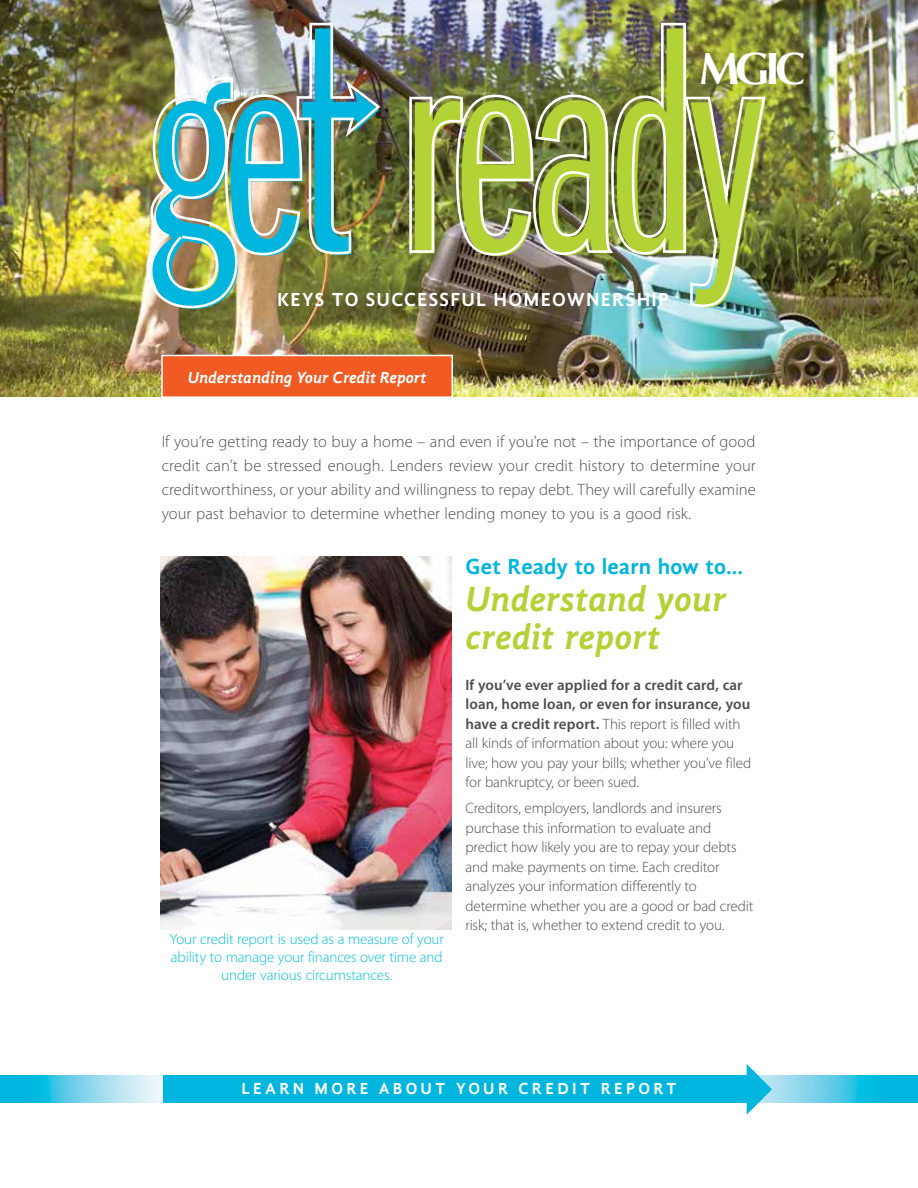
<style>
.page{position:relative;width:918px;height:1188px;background:#fff}
.page>*{position:absolute;margin:0;border:0;box-sizing:border-box;transform-origin:0 0}
.t1{font:700 45px "Optima";color:#fff}
.t2{font:italic 700 36px/37.5px "Gandhi Sans";color:#b3d235}
.t3{font:700 22.5px "Gandhi Sans";letter-spacing:.005em;color:#00b5de}
.t4{font:700 19.5px "Gandhi Sans";letter-spacing:.07em;color:#fff}
.t5{font:300 16.5px/24px "Myriad Pro";letter-spacing:.005em;color:#4d4d4f;text-align:justify}
.t6{font:700 16.5px "Gandhi Sans";letter-spacing:.2em;color:#fff}
.t7{font:italic 700 16.5px "Gandhi Sans";color:#fff}
.t8{font:300 15px/19.5px "Myriad Pro";letter-spacing:-.01em;color:#4d4d4f}
.t9{font:300 15px/18px "Myriad Pro";letter-spacing:-.01em;color:#00bfe2;text-align:center}
.s1{font-weight:600}
</style>
<div class="page">
<img style="left:0;top:0;width:918px;height:397px">
<img style="left:160px;top:556px;width:292px;height:373px">
<svg style="left:1px;top:1075px;width:162px;height:28px;background:#70d2ea"></svg>
<div style="left:163px;top:1075px;width:593px;height:28px;background:#00b6de"></div>
<svg style="left:772px;top:1075px;width:146px;height:28px;background:#45c6e5"></svg>
<svg style="left:747px;top:1064px;width:25px;height:51px"></svg>
<img style="left:408px;top:22px;width:359px;height:286px">
<img style="left:146px;top:22px;width:237px;height:288px">
<svg style="left:160px;top:354px;width:294px;height:43px;background:#ef632e"></svg>
<h1 class="t1" style="left:700px;top:43px;width:108px">MGIC</h1>
<h3 class="t4" style="left:277px;top:288px;width:394px">KEYS TO SUCCESSFUL HOMEOWNERSHIP</h3>
<p class="t7" style="left:188px;top:368px;width:240px">Understanding Your Credit Report</p>
<p class="t5" style="left:162px;top:430px;width:596px">If you’re getting ready to buy a home – and even if you’re not – the importance of good credit can’t be stressed enough. Lenders review your credit history to determine your creditworthiness, or your ability and willingness to repay debt. They will carefully examine your past behavior to determine whether lending money to you is a good risk.</p>
<p class="t9" style="left:170px;top:929px;width:276px">Your credit report is used as a measure of your ability to manage your finances over time and under various circumstances.</p>
<h3 class="t3" style="left:465px;top:553px;width:279px">Get Ready to learn how to…</h3>
<h2 class="t2" style="left:465px;top:580px;width:262px">Understand your credit report</h2>
<p class="t8" style="left:465px;top:675px;width:287px"><span class="s1">If you’ve ever applied for a credit card, car loan, home loan, or even for insurance, you have a credit report.</span> This report is filled with all kinds of information about you: where you live; how you pay your bills; whether you’ve filed for bankruptcy, or been sued.</p>
<p class="t8" style="left:465px;top:799px;width:290px">Creditors, employers, landlords and insurers purchase this information to evaluate and predict how likely you are to repay your debts and make payments on time. Each creditor analyzes your information differently to determine whether you are a good or bad credit risk; that is, whether to extend credit to you.</p>
<p class="t6" style="left:242px;top:1079px;width:437px">LEARN MORE ABOUT YOUR CREDIT REPORT</p>
</div>
